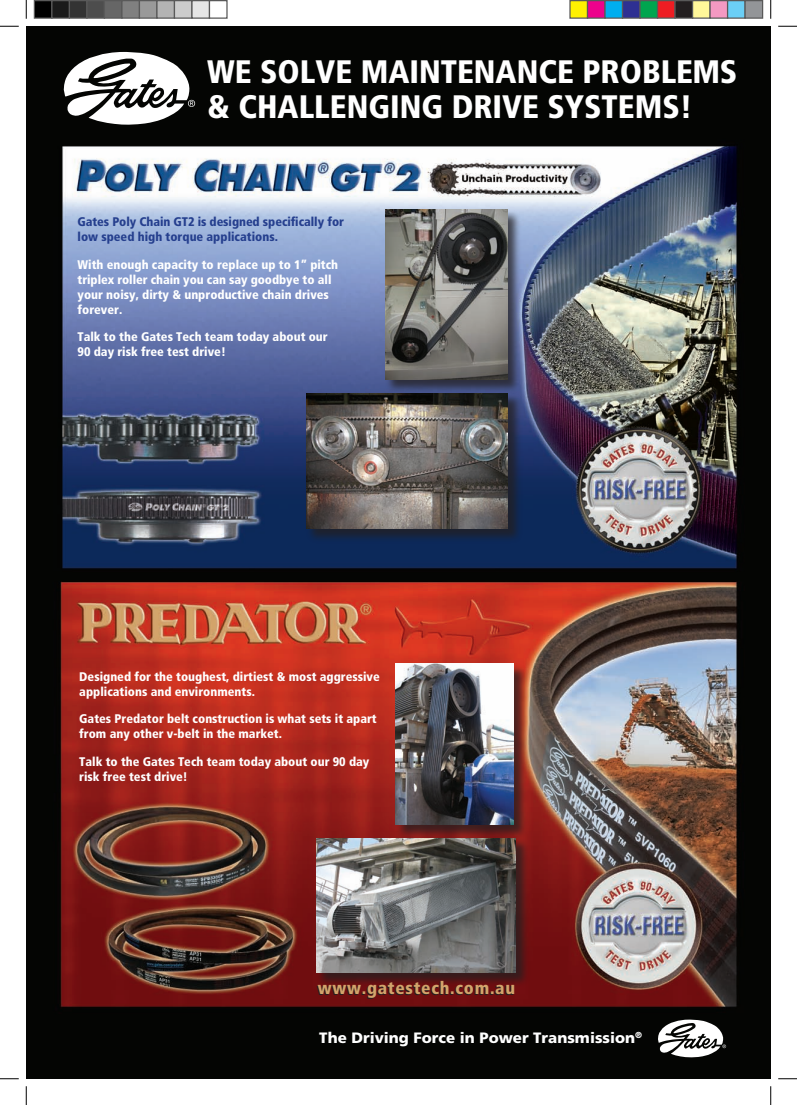
<style>
.page{position:relative;width:797px;height:1105px;background:#fff}
.page>*{position:absolute;margin:0;border:0;box-sizing:border-box;transform-origin:0 0}
.t1{font:900 condensed 32.5px "Frutiger";color:#fff}
.t2{font:900 condensed 17.5px "Frutiger";letter-spacing:.04em;color:#d3a46b}
.t3{font:900 15px "Frutiger";color:#fff}
.t4{font:900 condensed 12.5px/15px "Frutiger";color:#fff}
.t5{font:900 condensed 12.5px/15px "Frutiger";letter-spacing:-.005em;color:#253f8e}
</style>
<div class="page">
<img style="left:26px;top:26px;width:744px;height:1053px">
<div style="left:306px;top:393px;width:217px;height:151px;background:#231f20;opacity:.75"></div>
<img style="left:306px;top:393px;width:202px;height:135px">
<div style="left:385px;top:209px;width:136px;height:185px;background:#231f20;opacity:.75"></div>
<img style="left:385px;top:210px;width:122px;height:169px">
<div style="left:395px;top:663px;width:133px;height:177px;background:#231f20;opacity:.75"></div>
<img style="left:395px;top:664px;width:118px;height:161px">
<div style="left:316px;top:837px;width:214px;height:151px;background:#231f20;opacity:.75"></div>
<img style="left:316px;top:838px;width:199px;height:135px">
<svg style="left:658px;top:1019px;width:68px;height:38px"></svg>
<svg style="left:64px;top:52px;width:131px;height:73px"></svg>
<svg style="left:0;top:25px;width:19px;height:2px"></svg>
<svg style="left:778px;top:25px;width:19px;height:2px"></svg>
<svg style="left:0;top:1078px;width:19px;height:1px"></svg>
<svg style="left:778px;top:1078px;width:19px;height:1px"></svg>
<svg style="left:25px;top:0;width:2px;height:19px"></svg>
<svg style="left:25px;top:1086px;width:2px;height:19px"></svg>
<svg style="left:770px;top:0;width:1px;height:19px"></svg>
<svg style="left:770px;top:1086px;width:1px;height:19px"></svg>
<div style="left:34px;top:1px;width:18px;height:17px;background:#000"></div>
<div style="left:34px;top:0;width:18px;height:19px;border:1px solid #595959"></div>
<div style="left:52px;top:1px;width:17px;height:17px;background:#1a1a1a"></div>
<div style="left:51px;top:0;width:19px;height:19px;border:1px solid #595959"></div>
<div style="left:69px;top:1px;width:18px;height:17px;background:#333"></div>
<div style="left:69px;top:0;width:19px;height:19px;border:1px solid #595959"></div>
<div style="left:87px;top:1px;width:17px;height:17px;background:#4d4d4d"></div>
<div style="left:86px;top:0;width:19px;height:19px;border:1px solid #595959"></div>
<div style="left:104px;top:1px;width:18px;height:17px;background:#666"></div>
<div style="left:104px;top:0;width:18px;height:19px;border:1px solid #595959"></div>
<div style="left:122px;top:1px;width:17px;height:17px;background:#808080"></div>
<div style="left:121px;top:0;width:19px;height:19px;border:1px solid #595959"></div>
<div style="left:139px;top:1px;width:18px;height:17px;background:#999"></div>
<div style="left:139px;top:0;width:19px;height:19px;border:1px solid #595959"></div>
<div style="left:157px;top:1px;width:17px;height:17px;background:#b3b3b3"></div>
<div style="left:156px;top:0;width:19px;height:19px;border:1px solid #595959"></div>
<div style="left:174px;top:1px;width:18px;height:17px;background:#ccc"></div>
<div style="left:174px;top:0;width:18px;height:19px;border:1px solid #595959"></div>
<div style="left:192px;top:1px;width:17px;height:17px;background:#e6e6e6"></div>
<div style="left:191px;top:0;width:19px;height:19px;border:1px solid #595959"></div>
<div style="left:209px;top:0;width:19px;height:19px;border:1px solid #595959"></div>
<div style="left:570px;top:1px;width:17px;height:17px;background:#fff101"></div>
<div style="left:569px;top:0;width:19px;height:19px;border:1px solid #595959"></div>
<div style="left:587px;top:1px;width:18px;height:17px;background:#ed028c"></div>
<div style="left:587px;top:0;width:18px;height:19px;border:1px solid #595959"></div>
<div style="left:605px;top:1px;width:17px;height:17px;background:#00aeef"></div>
<div style="left:604px;top:0;width:19px;height:19px;border:1px solid #595959"></div>
<div style="left:622px;top:1px;width:18px;height:17px;background:#2e3092"></div>
<div style="left:622px;top:0;width:18px;height:19px;border:1px solid #595959"></div>
<div style="left:640px;top:1px;width:17px;height:17px;background:#00a54f"></div>
<div style="left:639px;top:0;width:19px;height:19px;border:1px solid #595959"></div>
<div style="left:657px;top:1px;width:18px;height:17px;background:#ee1d23"></div>
<div style="left:657px;top:0;width:18px;height:19px;border:1px solid #595959"></div>
<div style="left:675px;top:1px;width:17px;height:17px;background:#231f20"></div>
<div style="left:674px;top:0;width:19px;height:19px;border:1px solid #595959"></div>
<div style="left:692px;top:1px;width:18px;height:17px;background:#fff79a"></div>
<div style="left:692px;top:0;width:18px;height:19px;border:1px solid #595959"></div>
<div style="left:710px;top:1px;width:17px;height:17px;background:#f499c2"></div>
<div style="left:709px;top:0;width:19px;height:19px;border:1px solid #595959"></div>
<div style="left:727px;top:1px;width:18px;height:17px;background:#6bcff6"></div>
<div style="left:727px;top:0;width:18px;height:19px;border:1px solid #595959"></div>
<div style="left:745px;top:1px;width:17px;height:17px;background:#939598"></div>
<div style="left:744px;top:0;width:19px;height:19px;border:1px solid #595959"></div>
<p class="t1" style="left:207px;top:52px;width:532px">We solve maintenance problems</p>
<p class="t1" style="left:207px;top:87px;width:432px">&amp; challenging drive SYSTEMS</p>
<p class="t1" style="left:680px;top:87px;width:14px">!</p>
<p class="t5" style="left:78px;top:214px;width:268px">Gates Poly Chain GT2 is designed specifically for low speed high torque applications.</p>
<p class="t4" style="left:78px;top:257px;width:262px">With enough capacity to replace up to 1” pitch triplex roller chain you can say goodbye to all your noisy, dirty &amp; unproductive chain drives forever.</p>
<p class="t4" style="left:78px;top:329px;width:252px">Talk to the Gates Tech team today about our</p>
<p class="t4" style="left:78px;top:344px;width:150px">90 day risk free test drive!</p>
<p class="t4" style="left:79px;top:669px;width:302px">Designed for the toughest, dirtiest &amp; most aggressive applications and environments.</p>
<p class="t4" style="left:79px;top:711px;width:299px">Gates Predator belt construction is what sets it apart from any other v-belt in the market.</p>
<p class="t4" style="left:79px;top:754px;width:291px">Talk to the Gates Tech team today about our 90 day risk free test drive!</p>
<p class="t2" style="left:318px;top:977px;width:199px">www.gatestech.com.au</p>
<p class="t3" style="left:319px;top:1029px;width:324px">The Driving Force in Power Transmission<sup>®</sup></p>
</div>
